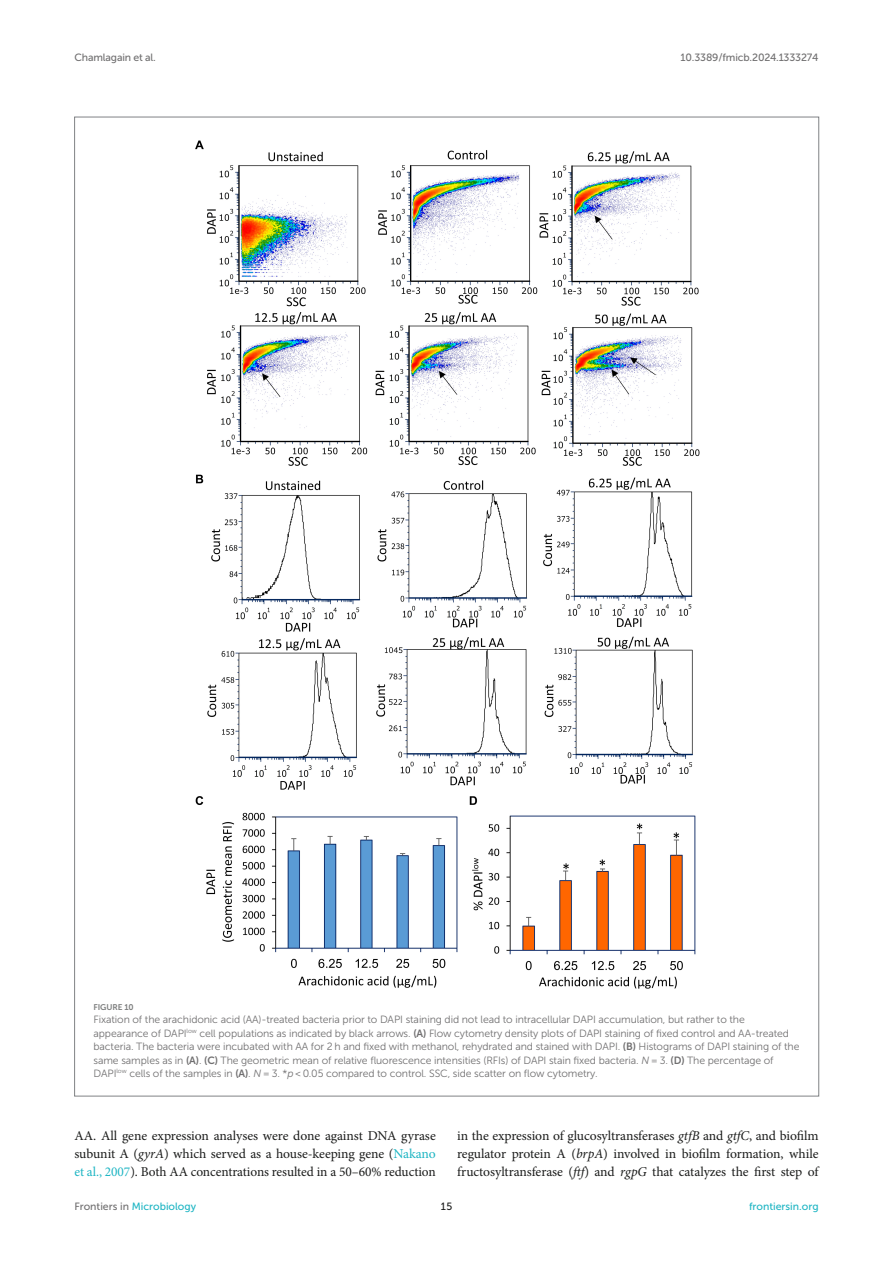
<style>
.page{position:relative;width:893px;height:1263px;background:#fff}
.page>*{position:absolute;margin:0;border:0;box-sizing:border-box;transform-origin:0 0}
.TEXT_FLUSH{font:13.5px/18px "Minion Pro";letter-spacing:-.005em;color:#1b1c1b;text-align:justify}
.FIG_LEG{font:10.5px/13.5px "Museo Sans 300";letter-spacing:-.01em;color:#706f70}
.t1{font:10.5px "Museo Sans 500";letter-spacing:-.015em;color:#706f70}
.t2{font:10.5px "Museo Sans 500";color:#1db5c3}
.t3{font:10.5px "Museo Sans 500";color:#1b1c1b}
.FIG_HD{font:8.25px "Museo Sans 700";letter-spacing:-.01em;color:#7e7f7f}
.s1{font-family:"Museo Sans 700"}
.s2{font-style:italic}
.s3{color:#1db5c3}
.s4{color:#706f70}
</style>
<div class="page">
<img style="left:195px;top:140px;width:505px;height:849px">
<p class="t1" style="left:74px;top:51px;width:83px">Chamlagain et al.</p>
<p class="t1" style="left:681px;top:51px;width:139px">10.3389/fmicb.2024.1333274</p>
<p class="FIG_HD" style="left:94px;top:1002px;width:42px">FIGURE 10</p>
<p class="FIG_LEG" style="left:94px;top:1013px;width:707px">Fixation of the arachidonic acid (AA)-treated bacteria prior to DAPI staining did not lead to intracellular DAPI accumulation, but rather to the appearance of DAPI<sup>low</sup> cell populations as indicated by black arrows. <span class="s1">(A)</span> Flow cytometry density plots of DAPI staining of fixed control and AA-treated bacteria. The bacteria were incubated with AA for 2 h and fixed with methanol, rehydrated and stained with DAPI. <span class="s1">(B)</span> Histograms of DAPI staining of the same samples as in <span class="s1">(A)</span>. <span class="s1">(C)</span> The geometric mean of relative fluorescence intensities (RFIs) of DAPI stain fixed bacteria. <span class="s2">N</span> = 3. <span class="s1">(D)</span> The percentage of DAPI<sup>low</sup> cells of the samples in <span class="s1">(A)</span>. <span class="s2">N</span> = 3. *<span class="s2">p</span> &lt; 0.05 compared to control. SSC, side scatter on flow cytometry.</p>
<p class="TEXT_FLUSH" style="left:74px;top:1127px;width:363px">AA. All gene expression analyses were done against DNA gyrase subunit A (<span class="s2">gyrA</span>) which served as a house-keeping gene (<span class="s3">Nakano et al., 2007</span>). Both AA concentrations resulted in a 50–60% reduction</p>
<p class="TEXT_FLUSH" style="left:457px;top:1127px;width:363px">in the expression of glucosyltransferases <span class="s2">gtfB</span> and <span class="s2">gtfC</span>, and biofilm regulator protein A (<span class="s2">brpA</span>) involved in biofilm formation, while fructosyltransferase (<span class="s2">ftf</span>) and <span class="s2">rgpG</span> that catalyzes the first step of</p>
<p class="t2" style="left:74px;top:1200px;width:123px"><span class="s4">Frontiers in</span> Microbiology</p>
<p class="t3" style="left:441px;top:1200px;width:13px">15</p>
<p class="t2" style="left:749px;top:1200px;width:71px">frontiersin.org</p>
</div>
